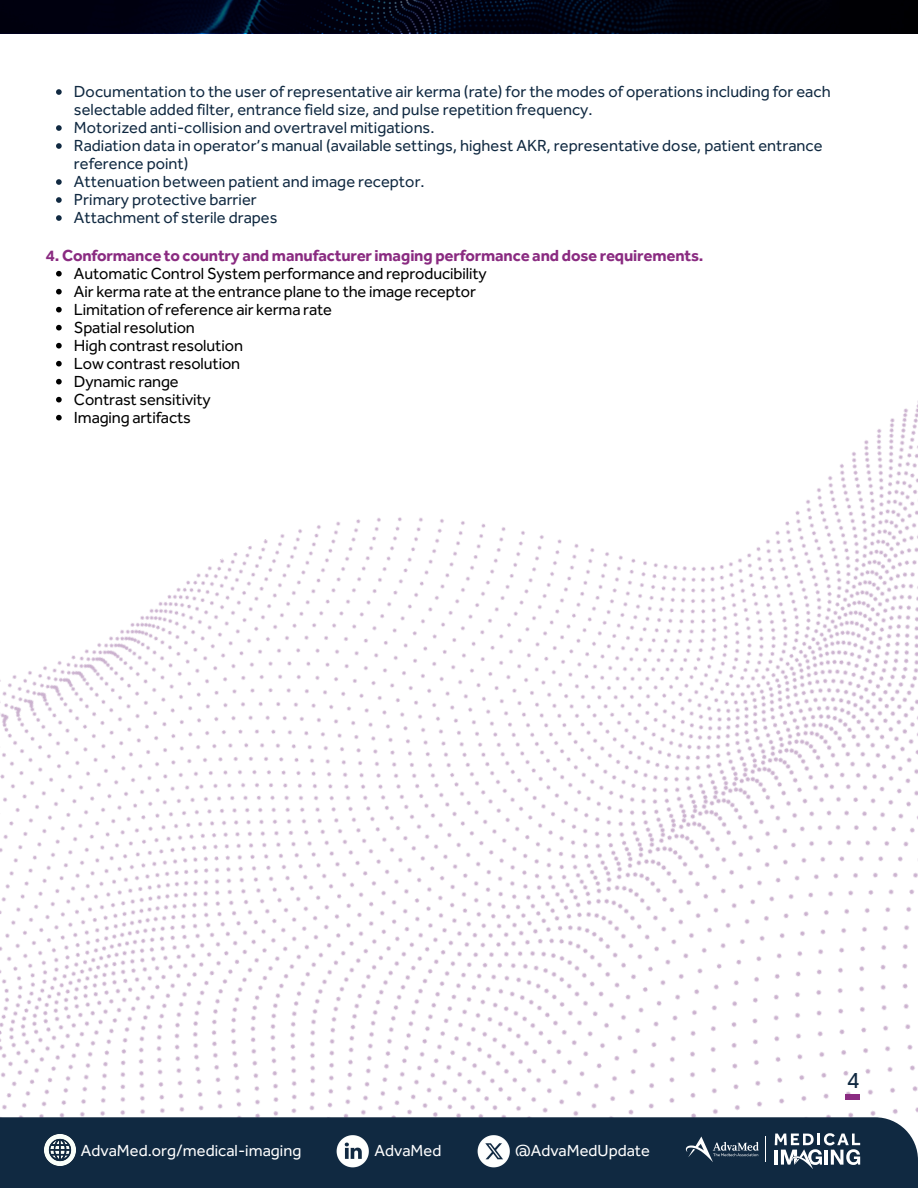
<style>
.page{position:relative;width:918px;height:1188px;background:#fff}
.page>*{position:absolute;margin:0;border:0;box-sizing:border-box;transform-origin:0 0}
.t1{font:24px "Effra";color:#102941}
.t2{font:16.5px/18px "Effra Trial";color:#102941}
.t3{font:16.5px "Effra Trial";letter-spacing:-.01em;color:#000}
.t4{font:700 16.5px "Effra Trial";letter-spacing:-.01em;color:#8a2b81}
.t5{font:16.5px "Effra Trial";color:#fff}
</style>
<div class="page">
<svg style="left:0;top:0;width:918px;height:33px;background:#000311"></svg>
<img style="left:0;top:270px;width:918px;height:847px">
<div style="left:845px;top:1094px;width:15px;height:6px;background:#8a2b81"></div>
<div style="left:0;top:1117px;width:918px;height:71px;background:#102941"></div>
<svg style="left:775px;top:1133px;width:85px;height:36px"></svg>
<svg style="left:686px;top:1137px;width:73px;height:25px"></svg>
<img style="left:44px;top:1134px;width:32px;height:32px">
<img style="left:336px;top:1135px;width:33px;height:33px">
<img style="left:477px;top:1135px;width:33px;height:33px">
<svg style="left:56px;top:89px;width:6px;height:6px"></svg>
<svg style="left:56px;top:125px;width:6px;height:6px"></svg>
<svg style="left:56px;top:143px;width:6px;height:6px"></svg>
<svg style="left:56px;top:179px;width:6px;height:6px"></svg>
<svg style="left:56px;top:197px;width:6px;height:6px"></svg>
<svg style="left:56px;top:215px;width:6px;height:6px"></svg>
<svg style="left:56px;top:271px;width:6px;height:5px"></svg>
<svg style="left:56px;top:289px;width:6px;height:5px"></svg>
<svg style="left:56px;top:307px;width:6px;height:5px"></svg>
<svg style="left:56px;top:325px;width:6px;height:5px"></svg>
<svg style="left:56px;top:343px;width:6px;height:5px"></svg>
<svg style="left:56px;top:361px;width:6px;height:5px"></svg>
<svg style="left:56px;top:379px;width:6px;height:5px"></svg>
<svg style="left:56px;top:397px;width:6px;height:5px"></svg>
<svg style="left:56px;top:415px;width:6px;height:5px"></svg>
<h1 class="t2" style="left:74px;top:83px;width:758px">Documentation to the user of representative air kerma (rate) for the modes of operations including for each selectable added filter, entrance field size, and pulse repetition frequency.</h1>
<p class="t2" style="left:74px;top:119px;width:362px">Motorized anti-collision and overtravel mitigations.</p>
<p class="t2" style="left:74px;top:137px;width:750px">Radiation data in operator’s manual (available settings, highest AKR, representative dose, patient entrance reference point)</p>
<p class="t2" style="left:74px;top:173px;width:352px">Attenuation between patient and image receptor.</p>
<p class="t2" style="left:74px;top:191px;width:184px">Primary protective barrier</p>
<p class="t2" style="left:74px;top:209px;width:205px">Attachment of sterile drapes</p>
<p class="t4" style="left:46px;top:245px;width:659px">4. Conformance to country and manufacturer imaging performance and dose requirements.</p>
<p class="t3" style="left:74px;top:263px;width:414px">Automatic Control System performance and reproducibility</p>
<p class="t3" style="left:74px;top:281px;width:404px">Air kerma rate at the entrance plane to the image receptor</p>
<p class="t3" style="left:74px;top:299px;width:260px">Limitation of reference air kerma rate</p>
<p class="t3" style="left:74px;top:317px;width:122px">Spatial resolution</p>
<p class="t3" style="left:74px;top:335px;width:171px">High contrast resolution</p>
<p class="t3" style="left:74px;top:353px;width:168px">Low contrast resolution</p>
<p class="t3" style="left:74px;top:371px;width:106px">Dynamic range</p>
<p class="t3" style="left:74px;top:389px;width:138px">Contrast sensitivity</p>
<p class="t3" style="left:74px;top:407px;width:118px">Imaging artifacts</p>
<p class="t5" style="left:81px;top:1141px;width:222px">AdvaMed.org/medical-imaging</p>
<p class="t5" style="left:375px;top:1141px;width:68px">AdvaMed</p>
<p class="t5" style="left:515px;top:1141px;width:137px">@AdvaMedUpdate</p>
<p class="t1" style="left:847px;top:1072px;width:15px">4</p>
</div>
